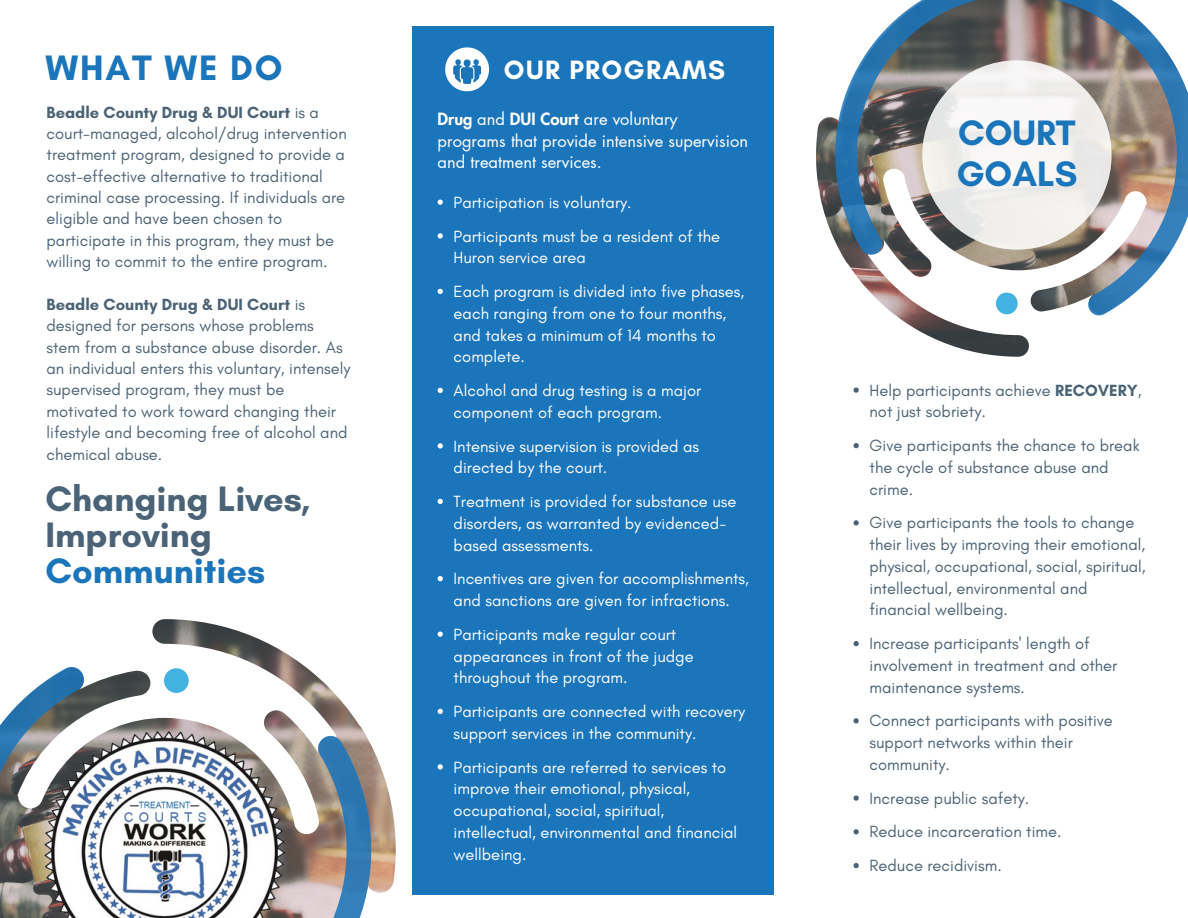
<style>
.page{position:relative;width:1188px;height:918px;background:#fff}
.page>*{position:absolute;margin:0;border:0;box-sizing:border-box;transform-origin:0 0}
.t1{font:700 36px/40.5px "Glacial Indifference";color:#1b75bb}
.t2{font:700 36px/36px "Glacial Indifference";color:#4a6376}
.t3{font:700 27px "Glacial Indifference";letter-spacing:.05em;color:#fff}
.t4{font:16.5px/21.3px "Glacial Indifference";color:#4a6376}
.t5{font:16.5px/21.8px "Glacial Indifference";color:#fff}
.t6{font:16.5px/21.3px "Futura LT Pro";color:#fff}
.s1{font-weight:700}
.s2{font-weight:800}
</style>
<div class="page">
<div style="left:412px;top:26px;width:362px;height:869px;background:#1b75bb"></div>
<svg style="left:445px;top:47px;width:44px;height:44px"></svg>
<img style="left:71px;top:619px;width:324px;height:274px">
<svg style="left:0;top:667px;width:371px;height:251px"></svg>
<img style="left:816px;top:117px;width:286px;height:240px">
<img style="left:835px;top:0;width:353px;height:315px">
<svg style="left:922px;top:60px;width:190px;height:190px"></svg>
<svg style="left:438px;top:200px;width:5px;height:5px"></svg>
<svg style="left:438px;top:233px;width:5px;height:6px"></svg>
<svg style="left:438px;top:289px;width:5px;height:5px"></svg>
<svg style="left:438px;top:388px;width:5px;height:5px"></svg>
<svg style="left:438px;top:443px;width:5px;height:6px"></svg>
<svg style="left:438px;top:499px;width:5px;height:5px"></svg>
<svg style="left:438px;top:576px;width:5px;height:5px"></svg>
<svg style="left:438px;top:632px;width:5px;height:5px"></svg>
<svg style="left:438px;top:709px;width:5px;height:5px"></svg>
<svg style="left:438px;top:764px;width:5px;height:6px"></svg>
<img style="left:39px;top:727px;width:252px;height:191px">
<svg style="left:854px;top:387px;width:5px;height:6px"></svg>
<svg style="left:854px;top:443px;width:5px;height:5px"></svg>
<svg style="left:854px;top:520px;width:5px;height:5px"></svg>
<svg style="left:854px;top:641px;width:5px;height:5px"></svg>
<svg style="left:854px;top:718px;width:5px;height:5px"></svg>
<svg style="left:854px;top:795px;width:5px;height:6px"></svg>
<svg style="left:854px;top:829px;width:5px;height:5px"></svg>
<svg style="left:854px;top:863px;width:5px;height:5px"></svg>
<h1 class="t1" style="left:45px;top:48px;width:239px">WHAT WE DO</h1>
<p class="t4" style="left:47px;top:101px;width:302px"><span class="s1">Beadle County Drug &amp; DUI Court</span> is a court-managed, alcohol/drug intervention treatment program, designed to provide a cost-effective alternative to traditional criminal case processing. If individuals are eligible and have been chosen to participate in this program, they must be willing to commit to the entire program.</p>
<p class="t4" style="left:47px;top:293px;width:305px"><span class="s1">Beadle County Drug &amp; DUI Court</span> is designed for persons whose problems stem from a substance abuse disorder. As an individual enters this voluntary, intensely supervised program, they must be motivated to work toward changing their lifestyle and becoming free of alcohol and chemical abuse.</p>
<h1 class="t2" style="left:45px;top:481px;width:267px">Changing Lives,<br>Improving</h1>
<h1 class="t1" style="left:45px;top:550px;width:221px">Communities</h1>
<h2 class="t3" style="left:504px;top:53px;width:223px">OUR PROGRAMS</h2>
<p class="t6" style="left:438px;top:109px;width:312px"><span class="s2">Drug</span> and <span class="s2">DUI Court</span> are voluntary programs that provide intensive supervision and treatment services.</p>
<h1 class="t1" style="left:956px;top:112px;width:123px">COURT<br>GOALS</h1>
<p class="t5" style="left:454px;top:185px;width:268px;line-height:33.8px">Participation is voluntary.<br>Participants must be a resident of the</p>
<p class="t5" style="left:454px;top:241px;width:292px;line-height:33.8px">Huron service area<br>Each program is divided into five phases,</p>
<p class="t5" style="left:454px;top:302px;width:274px">each ranging from one to four months, and takes a minimum of 14 months to complete.</p>
<p class="t5" style="left:454px;top:379px;width:249px">Alcohol and drug testing is a major component of each program.</p>
<p class="t5" style="left:454px;top:435px;width:247px">Intensive supervision is provided as directed by the court.</p>
<p class="t5" style="left:454px;top:490px;width:284px">Treatment is provided for substance use disorders, as warranted by evidenced&shy;based assessments.</p>
<p class="t5" style="left:454px;top:568px;width:297px">Incentives are given for accomplishments, and sanctions are given for infractions.</p>
<p class="t5" style="left:454px;top:623px;width:242px">Participants make regular court appearances in front of the judge throughout the program.</p>
<p class="t5" style="left:454px;top:700px;width:293px">Participants are connected with recovery support services in the community.</p>
<p class="t5" style="left:454px;top:756px;width:285px">Participants are referred to services to improve their emotional, physical, occupational, social, spiritual, intellectual, environmental and financial wellbeing.</p>
<p class="t4" style="left:870px;top:379px;width:274px;line-height:21.8px">Help participants achieve <span class="s1">RECOVERY</span>, not just sobriety.</p>
<p class="t4" style="left:870px;top:435px;width:272px;line-height:21.8px">Give participants the chance to break the cycle of substance abuse and crime.</p>
<p class="t4" style="left:870px;top:512px;width:278px;line-height:21.8px">Give participants the tools to change their lives by improving their emotional, physical, occupational, social, spiritual, intellectual, environmental and financial wellbeing.</p>
<p class="t4" style="left:870px;top:633px;width:249px;line-height:21.8px">Increase participants' length of involvement in treatment and other maintenance systems.</p>
<p class="t4" style="left:870px;top:710px;width:245px;line-height:21.8px">Connect participants with positive support networks within their community.</p>
<p class="t4" style="left:870px;top:781px;width:193px;line-height:33.8px">Increase public safety.<br>Reduce incarceration time.<br>Reduce recidivism.</p>
</div>
